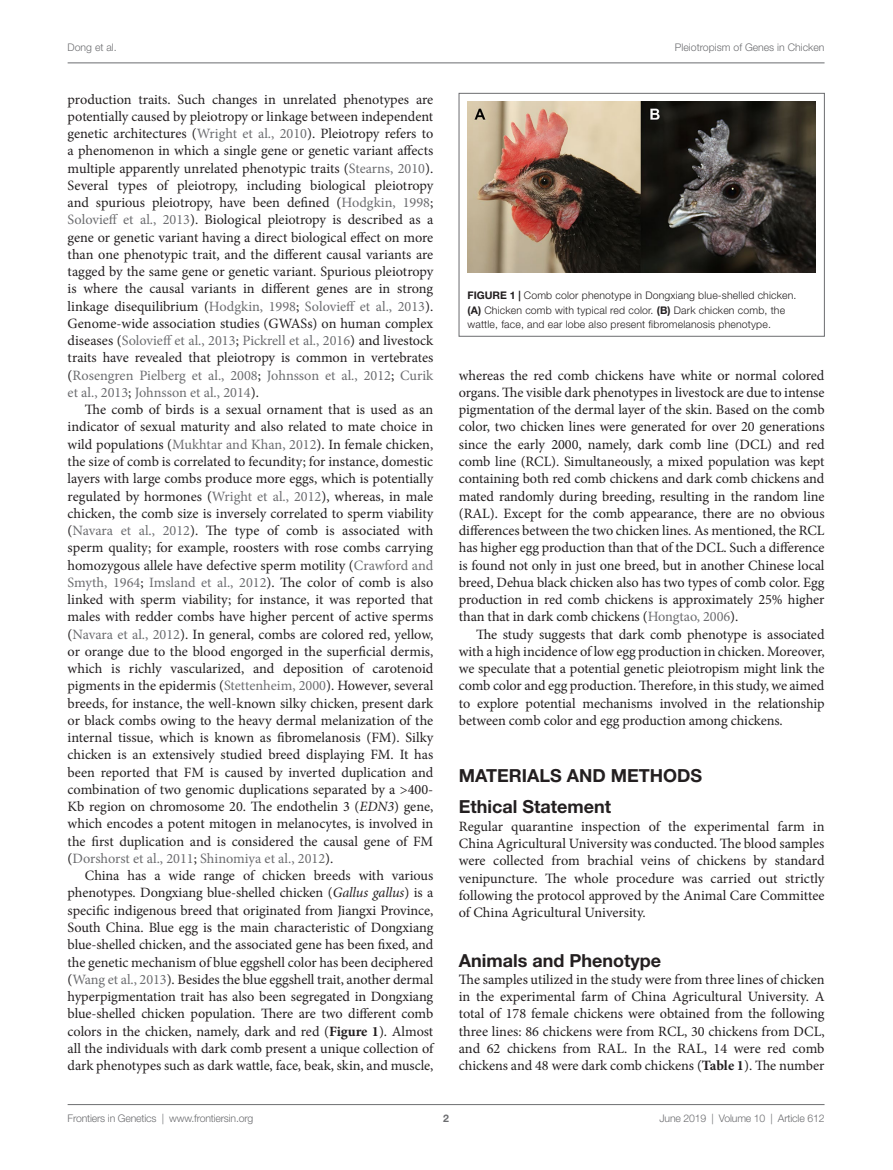
<style>
.page{position:relative;width:893px;height:1170px;background:#fff}
.page>*{position:absolute;margin:0;border:0;box-sizing:border-box;transform-origin:0 0}
._2{font:700 18px "Helvetica Neue LT Std";color:#231f20}
._1{font:700 18px "Helvetica Neue LT Std";color:#231f20}
.T{font:14.25px/17.2px "Minion Pro";letter-spacing:-.005em;color:#231f20;text-align:justify}
.T1{font:14.25px/17.2px "Minion Pro";color:#231f20;text-align:justify}
.FC{font:300 10.5px/14.2px "Helvetica Neue LT Std";letter-spacing:.015em;color:#231f20}
.t1{font:300 10.5px "Helvetica Neue LT Std";letter-spacing:-.015em;color:#6c6d70}
.t2{font:700 10.5px "Helvetica Neue LT Std";color:#6c6d70}
.s1{color:#6c6d70}
.s2{font-style:italic}
.s3{font-weight:700}
</style>
<div class="page">
<hr style="left:68px;top:63px;width:756px;height:1px;background:#6c6d70">
<hr style="left:68px;top:1104px;width:756px;height:1px;background:#6c6d70">
<img style="left:468px;top:102px;width:348px;height:170px">
<div style="left:459px;top:93px;width:365px;height:243px;border:1px solid #6c6d70"></div>
<p class="t1" style="left:68px;top:41px;width:51px">Dong et al.</p>
<p class="t1" style="left:675px;top:41px;width:151px">Pleiotropism of Genes in Chicken</p>
<p class="T1" style="left:68px;top:90px;width:367px">production traits. Such changes in unrelated phenotypes are potentially caused by pleiotropy or linkage between independent genetic architectures (<span class="s1">Wright et al., 2010</span>). Pleiotropy refers to a phenomenon in which a single gene or genetic variant affects multiple apparently unrelated phenotypic traits (<span class="s1">Stearns, 2010</span>).<br>Several types of pleiotropy, including biological pleiotropy and spurious pleiotropy, have been defined (<span class="s1">Hodgkin, 1998</span>; <span class="s1">Solovieff et al., 2013</span>). Biological pleiotropy is described as a gene or genetic variant having a direct biological effect on more than one phenotypic trait, and the different causal variants are tagged by the same gene or genetic variant. Spurious pleiotropy is where the causal variants in different genes are in strong linkage disequilibrium (<span class="s1">Hodgkin, 1998</span>; <span class="s1">Solovieff et al., 2013</span>).<br>Genome-wide association studies (GWASs) on human complex diseases (<span class="s1">Solovieff et al., 2013</span>; <span class="s1">Pickrell et al., 2016</span>) and livestock traits have revealed that pleiotropy is common in vertebrates (<span class="s1">Rosengren Pielberg et al., 2008</span>; <span class="s1">Johnsson et al., 2012</span>; <span class="s1">Curik et al., 2013</span>; <span class="s1">Johnsson et al., 2014</span>).</p>
<p class="T" style="left:68px;top:401px;width:367px;text-indent:17px">The comb of birds is a sexual ornament that is used as an indicator of sexual maturity and also related to mate choice in wild populations (<span class="s1">Mukhtar and Khan, 2012</span>). In female chicken, the size of comb is correlated to fecundity; for instance, domestic layers with large combs produce more eggs, which is potentially regulated by hormones (<span class="s1">Wright et al., 2012</span>), whereas, in male chicken, the comb size is inversely correlated to sperm viability (<span class="s1">Navara et al., 2012</span>). The type of comb is associated with sperm quality; for example, roosters with rose combs carrying homozygous allele have defective sperm motility (<span class="s1">Crawford and Smyth, 1964</span>; <span class="s1">Imsland et al., 2012</span>). The color of comb is also linked with sperm viability; for instance, it was reported that males with redder combs have higher percent of active sperms (<span class="s1">Navara et al., 2012</span>). In general, combs are colored red, yellow, or orange due to the blood engorged in the superficial dermis, which is richly vascularized, and deposition of carotenoid pigments in the epidermis (<span class="s1">Stettenheim, 2000</span>). However, several breeds, for instance, the well-known silky chicken, present dark or black combs owing to the heavy dermal melanization of the internal tissue, which is known as fibromelanosis (FM). Silky chicken is an extensively studied breed displaying FM. It has been reported that FM is caused by inverted duplication and combination of two genomic duplications separated by a &gt;400- Kb region on chromosome 20. The endothelin 3 (<span class="s2">EDN3</span>) gene, which encodes a potent mitogen in melanocytes, is involved in the first duplication and is considered the causal gene of FM (<span class="s1">Dorshorst et al., 2011</span>; <span class="s1">Shinomiya et al., 2012</span>).</p>
<p class="T" style="left:68px;top:867px;width:367px;text-indent:17px">China has a wide range of chicken breeds with various phenotypes. Dongxiang blue-shelled chicken (<span class="s2">Gallus gallus</span>) is a specific indigenous breed that originated from Jiangxi Province, South China. Blue egg is the main characteristic of Dongxiang blue-shelled chicken, and the associated gene has been fixed, and the genetic mechanism of blue eggshell color has been deciphered (<span class="s1">Wang et al., 2013</span>). Besides the blue eggshell trait, another dermal hyperpigmentation trait has also been segregated in Dongxiang blue-shelled chicken population. There are two different comb colors in the chicken, namely, dark and red (<span class="s3">Figure 1</span>). Almost all the individuals with dark comb present a unique collection of dark phenotypes such as dark wattle, face, beak, skin, and muscle,</p>
<p class="FC" style="left:467px;top:288px;width:331px"><span class="s3">FIGURE 1 |</span> Comb color phenotype in Dongxiang blue-shelled chicken. <span class="s3">(A)</span> Chicken comb with typical red color. <span class="s3">(B)</span> Dark chicken comb, the wattle, face, and ear lobe also present fibromelanosis phenotype.</p>
<p class="T" style="left:459px;top:366px;width:367px">whereas the red comb chickens have white or normal colored organs. The visible dark phenotypes in livestock are due to intense pigmentation of the dermal layer of the skin. Based on the comb color, two chicken lines were generated for over 20 generations since the early 2000, namely, dark comb line (DCL) and red comb line (RCL). Simultaneously, a mixed population was kept containing both red comb chickens and dark comb chickens and mated randomly during breeding, resulting in the random line (RAL). Except for the comb appearance, there are no obvious differences between the two chicken lines. As mentioned, the RCL has higher egg production than that of the DCL. Such a difference is found not only in just one breed, but in another Chinese local breed, Dehua black chicken also has two types of comb color. Egg production in red comb chickens is approximately 25% higher than that in dark comb chickens (<span class="s1">Hongtao, 2006</span>).</p>
<p class="T" style="left:459px;top:625px;width:367px;text-indent:17px">The study suggests that dark comb phenotype is associated with a high incidence of low egg production in chicken. Moreover, we speculate that a potential genetic pleiotropism might link the comb color and egg production. Therefore, in this study, we aimed to explore potential mechanisms involved in the relationship between comb color and egg production among chickens.</p>
<p class="_1" style="left:459px;top:764px;width:245px">MATERIALS AND METHODS</p>
<p class="_2" style="left:459px;top:795px;width:154px">Ethical Statement</p>
<p class="T1" style="left:459px;top:817px;width:367px">Regular quarantine inspection of the experimental farm in China Agricultural University was conducted. The blood samples were collected from brachial veins of chickens by standard venipuncture. The whole procedure was carried out strictly following the protocol approved by the Animal Care Committee of China Agricultural University.</p>
<p class="_2" style="left:459px;top:948px;width:204px">Animals and Phenotype</p>
<p class="T1" style="left:459px;top:970px;width:367px">The samples utilized in the study were from three lines of chicken in the experimental farm of China Agricultural University. A total of 178 female chickens were obtained from the following three lines: 86 chickens were from RCL, 30 chickens from DCL, and 62 chickens from RAL. In the RAL, 14 were red comb chickens and 48 were dark comb chickens (<span class="s3">Table 1</span>). The number</p>
<p class="t1" style="left:68px;top:1111px;width:98px">Frontiers in Genetics |</p>
<p class="t1" style="left:169px;top:1111px;width:86px">www.frontiersin.org</p>
<p class="t2" style="left:443px;top:1111px;width:7px">2</p>
<p class="t1" style="left:659px;top:1111px;width:166px">June 2019 | Volume 10 | Article 612</p>
</div>
